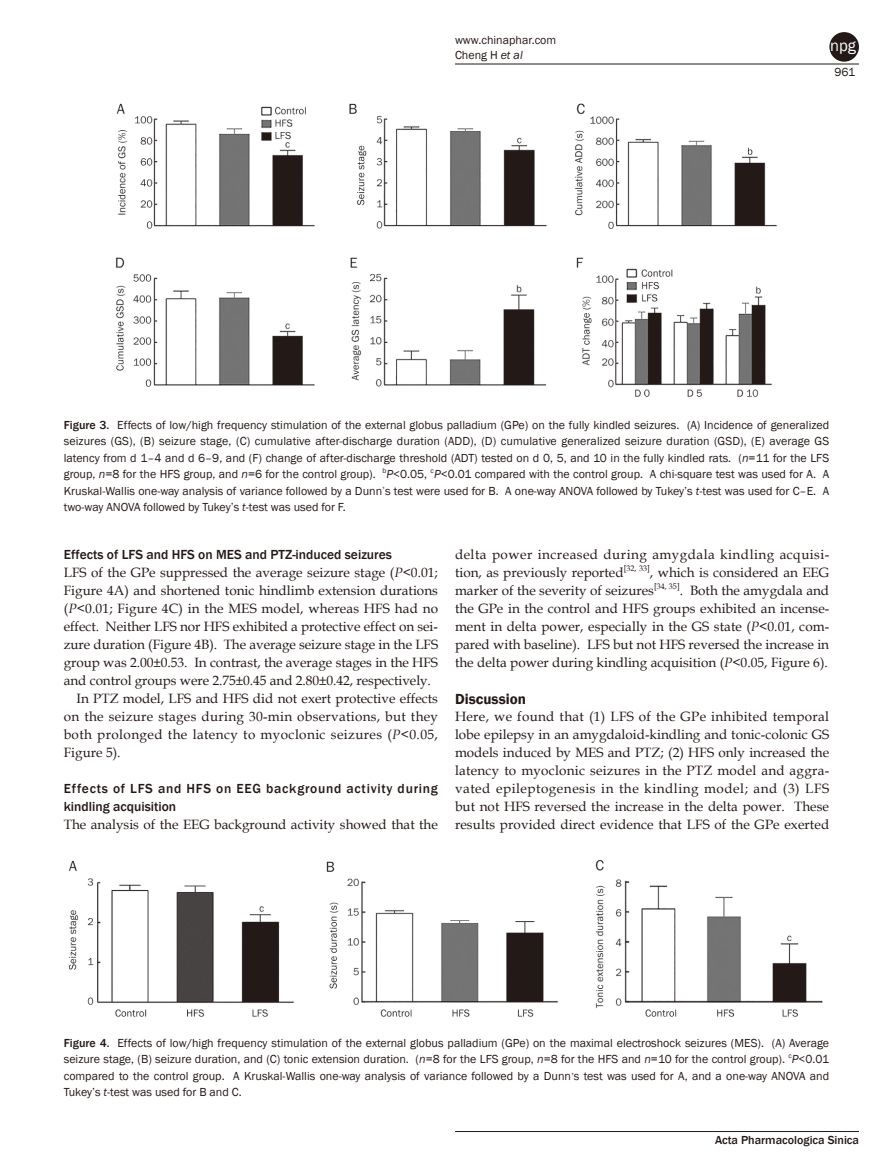
<style>
.page{position:relative;width:893px;height:1170px;background:#fff}
.page>*{position:absolute;margin:0;border:0;box-sizing:border-box;transform-origin:0 0}
.t1{font:16.5px "Franklin Gothic Book 2";color:#fff}
.一级标题{font:600 15px "Franklin Gothic";color:#231916}
.无段头空英文正文{font:13.5px/18px "Book Antiqua 2";color:#231916;text-align:justify}
.无段头空英文正文-2{font:13.5px/18px "Book Antiqua";color:#231916;text-align:justify}
.英文正文{font:13.5px/18px "Book Antiqua";letter-spacing:.03em;color:#231916;text-align:justify}
.二级标题{font:500 13.5px/18px "Franklin Gothic";letter-spacing:.055em;color:#231916}
.二级标题-2{font:500 13.5px "Franklin Gothic";color:#231916}
.图表注{font:12px/16.5px "Franklin Gothic Book 2";color:#231916;text-align:justify}
.t2{font:500 12px "Franklin Gothic";color:#231916}
.s1{font-family:"Franklin Gothic Book Italic 2"}
.s2{font-family:"Franklin Gothic";font-weight:500}
.s3{font-family:"Adobe Song Std";font-weight:300}
.s4{font-family:"Book Antiqua";font-style:italic}
.s5{font-family:"Book Antiqua"}
.s6{font-family:"Book Antiqua 2"}
.s7{font-style:italic}
</style>
<div class="page">
<hr style="left:455px;top:64px;width:404px;height:1px;background:#231916">
<hr style="left:455px;top:1131px;width:404px;height:1px;background:#231916">
<div style="left:829px;top:32px;width:30px;height:30px;background:#231916;border-radius:50%"></div>
<img style="left:116px;top:103px;width:661px;height:294px">
<img style="left:68px;top:860px;width:755px;height:157px">
<p class="图表注" style="left:455px;top:32px;width:103px;line-height:15px">www.chinaphar.com<br>Cheng H <span class="s1">et al</span></p>
<h1 class="t1" style="left:830px;top:35px;width:27px">npg</h1>
<p class="图表注" style="left:834px;top:64px;width:22px">961</p>
<p class="图表注" style="left:64px;top:417px;width:767px"><span class="s2">Figure 3.</span> Effects of low/high frequency stimulation of the external globus palladium (GPe) on the fully kindled seizures. (A) Incidence of generalized seizures (GS), (B) seizure stage, (C) cumulative after-discharge duration (ADD), (D) cumulative generalized seizure duration (GSD), (E) average GS latency from d 1–4 and d 6–9, and (F) change of after-discharge threshold (ADT) tested on d 0, 5, and 10 in the fully kindled rats. (<span class="s1">n</span>=11 for the LFS group, <span class="s1">n</span>=8 for the HFS group, and <span class="s1">n</span>=6 for the control group). <sup>b</sup><span class="s1">P</span>&lt;0.05, <sup>c</sup><span class="s1">P</span>&lt;0.01 compared with the control group. A chi-square test was used for A. A Kruskal-Wallis one-way analysis of variance followed by a Dunn<span class="s3">'</span>s test were used for B. A one-way ANOVA followed by Tukey’s <span class="s1">t</span>-test was used for C–E. A two-way ANOVA followed by Tukey’s <span class="s1">t</span>-test was used for F.</p>
<p class="二级标题-2" style="left:64px;top:545px;width:330px">Effects of LFS and HFS on MES and PTZ-induced seizures</p>
<p class="无段头空英文正文" style="left:64px;top:563px;width:376px">LFS of the GPe suppressed the average seizure stage (<span class="s4">P</span><span class="s5">&lt;0.01; </span>Figure 4A) and shortened tonic hindlimb extension durations <span class="s5">(</span><span class="s4">P</span>&lt;0.01; Figure 4C) in the MES model, whereas HFS had no effect. Neither LFS nor HFS exhibited a protective effect on sei&shy;zure duration (Figure 4B). The average seizure stage in the LFS group was 2.00±0.53. In contrast, the average stages in the HFS <span class="s5">and control groups were 2.75±0.45 and 2.80±0.42, respectively.</span></p>
<p class="英文正文" style="left:64px;top:689px;width:376px;text-indent:13px"><span class="s6">In PTZ model, LFS and HFS did not exert protective effects </span>on the seizure stages during 30-min observations, but they both prolonged the latency to myoclonic seizures (<span class="s7">P</span>&lt;0.05, <span class="s6">Figure 5).</span></p>
<p class="二级标题" style="left:64px;top:779px;width:376px">Effects of LFS and HFS on EEG background activity during kindling acquisition</p>
<p class="无段头空英文正文-2" style="left:64px;top:815px;width:376px">The analysis of the EEG background activity showed that the</p>
<p class="无段头空英文正文-2" style="left:455px;top:545px;width:376px">delta power increased during amygdala kindling acquisi&shy;tion, as previously reported<sup>[32,</sup> <sup>33]</sup>, which is considered an EEG marker of the severity of seizures<sup>[34,</sup> <sup>35]</sup>. Both the amygdala and <span class="s6">the GPe in the control and HFS groups exhibited an incense&shy;</span>ment in delta power, especially in the GS state (<span class="s7">P</span>&lt;0.01, com&shy;<span class="s6">pared with baseline). LFS but not HFS reversed the increase in </span>the delta power during kindling acquisition (<span class="s7">P</span><span class="s6">&lt;0.05, Figure 6).</span></p>
<p class="一级标题" style="left:455px;top:689px;width:73px">Discussion</p>
<p class="无段头空英文正文" style="left:455px;top:707px;width:376px">Here, we found that (1) LFS of the GPe inhibited temporal <span class="s5">lobe epilepsy in an amygdaloid-kindling and tonic-colonic GS </span>models induced by MES and PTZ; (2) HFS only increased the <span class="s5">latency to myoclonic seizures in the PTZ model and aggra&shy;</span>vated epileptogenesis in the kindling model; and (3) LFS but not HFS reversed the increase in the delta power. These results provided direct evidence that LFS of the GPe exerted</p>
<p class="图表注" style="left:64px;top:1034px;width:767px"><span class="s2">Figure 4.</span> Effects of low/high frequency stimulation of the external globus palladium (GPe) on the maximal electroshock seizures (MES). (A) Average seizure stage, (B) seizure duration, and (C) tonic extension duration. (<span class="s1">n</span>=8 for the LFS group, <span class="s1">n</span>=8 for the HFS and <span class="s1">n</span>=10 for the control group). <sup>c</sup><span class="s1">P</span>&lt;0.01 compared to the control group. A Kruskal-Wallis one-way analysis of variance followed by a Dunn<span class="s3">'</span>s test was used for A, and a one-way ANOVA and Tukey’s <span class="s1">t</span>-test was used for B and C.</p>
<p class="t2" style="left:715px;top:1132px;width:145px">Acta Pharmacologica Sinica</p>
</div>
